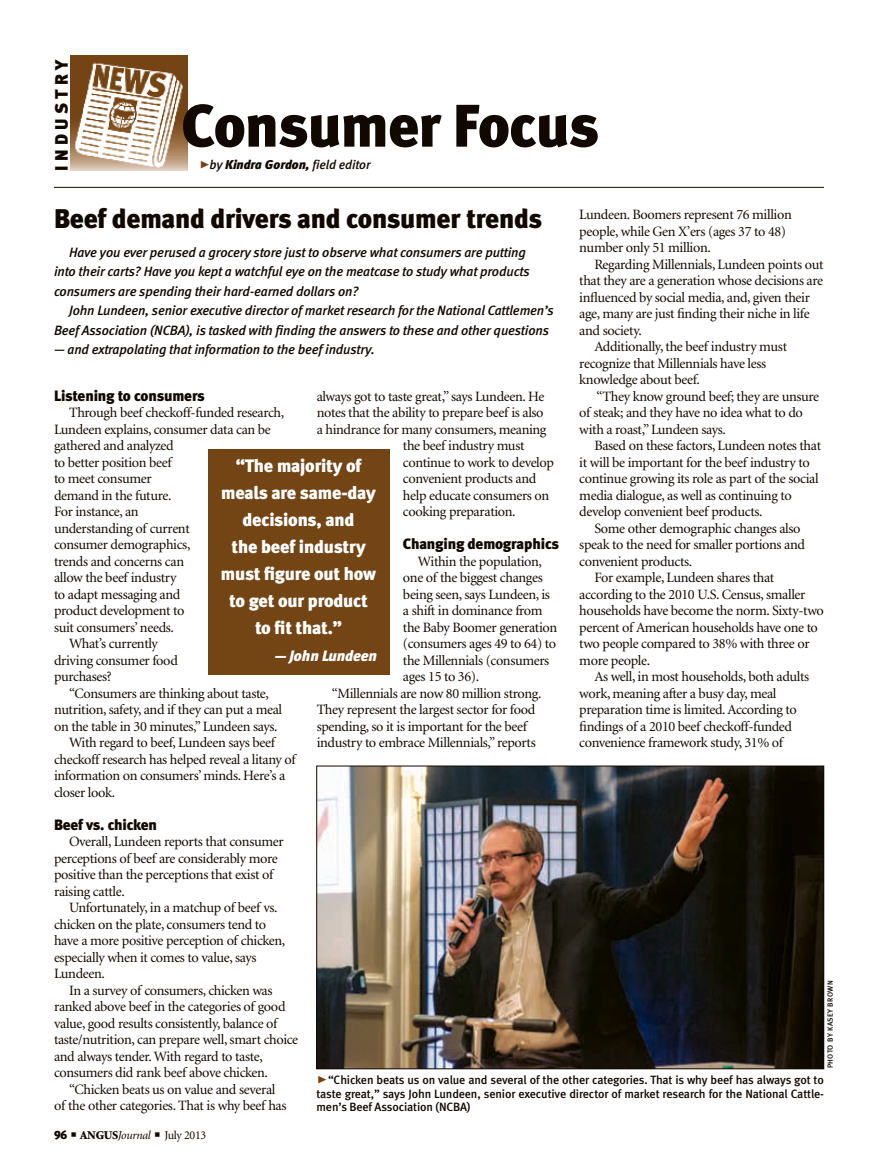
<style>
.page{position:relative;width:878px;height:1168px;background:#fff}
.page>*{position:absolute;margin:0;border:0;box-sizing:border-box;transform-origin:0 0}
.t1{font:60px "Meta Black LF";letter-spacing:-.015em;color:#110800}
.column_headline{font:27px "Meta Black LF";letter-spacing:-.01em;color:#110800}
.reverse_pull_quote{font:18px/27px "Meta Black LF";letter-spacing:-.01em;color:#fff;text-align:center}
.t2{font:18px "Meta Black LF";letter-spacing:.24em;color:#110800}
.subhead{font:15px "Meta Black LF";letter-spacing:-.01em;color:#110800}
.reverse_pull_quote-2{font:italic 15px "Meta Black LF";letter-spacing:-.01em;color:#fff}
.body_text{font:14.25px/16.5px "Minion";letter-spacing:-.025em;color:#110800}
.column_intro{font:italic 13.5px/19.5px "Meta Medium LF";letter-spacing:-.01em;color:#110800}
.t3{font:italic 12.75px "Meta Medium LF";letter-spacing:-.005em;color:#110800}
.cutlines{font:12px/13.5px "Meta Medium LF";letter-spacing:-.01em;color:#110800;text-align:justify}
.t4{font:12px "Minion";letter-spacing:-.025em;color:#110800}
.photo_credit{font:7.5px "Meta Medium LF";letter-spacing:.05em;color:#110800}
.s1{font-family:"Meta Black Caps Expert";font-style:normal;font-size:21px;color:#734414}
.s2{font-family:"Meta Black LF"}
.s3{font-family:"Meta Black Caps Expert";font-size:21px;color:#734414}
.s4{font-weight:900}
.s5{font-style:italic}
</style>
<div class="page">
<img style="left:70px;top:56px;width:117px;height:114px">
<hr style="left:54px;top:187px;width:770px;height:1px;background:#110800">
<img style="left:318px;top:768px;width:504px;height:299px">
<div style="left:316px;top:766px;width:508px;height:303px;border:1px solid #110800"></div>
<div style="left:207px;top:449px;width:182px;height:226px;background:#734414"></div>
<p class="t2" style="left:51px;top:171px;width:114px;rotate:-90deg">INDUSTRY</p>
<p class="t1" style="left:181px;top:90px;width:419px">Consumer Focus</p>
<p class="t3" style="left:199px;top:157px;width:173px"><span class="s1">@</span>by <span class="s2">Kindra Gordon,</span> field editor</p>
<p class="column_headline" style="left:54px;top:203px;width:490px">Beef demand drivers and consumer trends</p>
<p class="column_intro" style="left:54px;top:242px;width:477px;text-indent:15px">Have you ever perused a grocery store just to observe what consumers are putting into their carts? Have you kept a watchful eye on the meatcase to study what products consumers are spending their hard-earned dollars on?</p>
<p class="column_intro" style="left:54px;top:301px;width:501px;text-indent:15px">John Lundeen, senior executive director of market research for the National Cattlemen’s<br>Beef Association (NCBA), is tasked with finding the answers to these and other questions</p>
<p class="column_intro" style="left:54px;top:340px;width:322px">— and extrapolating that information to the beef industry.</p>
<p class="body_text" style="left:579px;top:207px;width:214px">Lundeen. Boomers represent 76 million people, while Gen X’ers (ages 37 to 48) number only 51 million.</p>
<p class="body_text" style="left:579px;top:256px;width:245px;text-indent:15px">Regarding Millennials, Lundeen points out that they are a generation whose decisions are influenced by social media, and, given their age, many are just finding their niche in life and society.</p>
<p class="body_text" style="left:579px;top:339px;width:209px;text-indent:15px">Additionally, the beef industry must recognize that Millennials have less knowledge about beef.</p>
<p class="body_text" style="left:579px;top:388px;width:241px;text-indent:17px">“They know ground beef; they are unsure of steak; and they have no idea what to do with a roast,” Lundeen says.</p>
<p class="body_text" style="left:579px;top:438px;width:243px;text-indent:15px">Based on these factors, Lundeen notes that it will be important for the beef industry to continue growing its role as part of the social media dialogue, as well as continuing to develop convenient beef products.</p>
<p class="body_text" style="left:579px;top:520px;width:227px;text-indent:15px">Some other demographic changes also speak to the need for smaller portions and convenient products.</p>
<p class="body_text" style="left:579px;top:570px;width:246px;text-indent:15px">For example, Lundeen shares that according to the 2010 U.S. Census, smaller households have become the norm. Sixty-two percent of American households have one to two people compared to 38% with three or more people.</p>
<p class="body_text" style="left:579px;top:669px;width:231px;text-indent:15px">As well, in most households, both adults work, meaning after a busy day, meal preparation time is limited. According to findings of a 2010 beef checkoff-funded convenience framework study, 31% of</p>
<p class="subhead" style="left:54px;top:386px;width:152px">Listening to consumers</p>
<p class="body_text" style="left:54px;top:405px;width:232px;text-indent:15px">Through beef checkoff-funded research,<br>Lundeen explains, consumer data can be gathered and analyzed<br>to better position beef<br>to meet consumer<br>demand in the future.<br>For instance, an<br>understanding of current<br>consumer demographics,<br>trends and concerns can<br>allow the beef industry<br>to adapt messaging and<br>product development to<br>suit consumers’ needs.</p>
<p class="body_text" style="left:54px;top:636px;width:125px;text-indent:15px">What’s currently driving consumer food purchases?</p>
<p class="body_text" style="left:54px;top:685px;width:230px;text-align:center">“Consumers are thinking about taste, nutrition, safety, and if they can put a meal on the table in 30 minutes,” Lundeen says.</p>
<p class="body_text" style="left:54px;top:735px;width:243px;text-indent:15px">With regard to beef, Lundeen says beef checkoff research has helped reveal a litany of information on consumers’ minds. Here’s a closer look.</p>
<p class="subhead" style="left:54px;top:815px;width:105px">Beef vs. chicken</p>
<p class="body_text" style="left:54px;top:834px;width:231px;text-indent:15px">Overall, Lundeen reports that consumer perceptions of beef are considerably more positive than the perceptions that exist of raising cattle.</p>
<p class="body_text" style="left:54px;top:900px;width:233px;text-indent:15px">Unfortunately, in a matchup of beef vs. chicken on the plate, consumers tend to have a more positive perception of chicken, especially when it comes to value, says Lundeen.</p>
<p class="body_text" style="left:54px;top:982px;width:246px;text-indent:15px">In a survey of consumers, chicken was ranked above beef in the categories of good value, good results consistently, balance of taste/nutrition, can prepare well, smart choice and always tender. With regard to taste, consumers did rank beef above chicken.</p>
<p class="body_text" style="left:54px;top:1081px;width:234px;text-align:center">“Chicken beats us on value and several<br>of the other categories. That is why beef has</p>
<p class="body_text" style="left:316px;top:388px;width:229px">always got to taste great,” says Lundeen. He</p>
<p class="body_text" style="left:316px;top:405px;width:228px">notes that the ability to prepare beef is also</p>
<p class="body_text" style="left:316px;top:421px;width:231px">a hindrance for many consumers, meaning</p>
<p class="body_text" style="left:403px;top:438px;width:123px">the beef industry must</p>
<p class="body_text" style="left:403px;top:454px;width:152px">continue to work to develop</p>
<p class="body_text" style="left:403px;top:471px;width:135px">convenient products and</p>
<p class="body_text" style="left:403px;top:487px;width:148px">help educate consumers on</p>
<p class="body_text" style="left:403px;top:504px;width:114px">cooking preparation.</p>
<p class="subhead" style="left:403px;top:535px;width:158px">Changing demographics</p>
<p class="body_text" style="left:403px;top:553px;width:156px;text-indent:15px">Within the population, one of the biggest changes being seen, says Lundeen, is a shift in dominance from the Baby Boomer generation (consumers ages 49 to 64) to the Millennials (consumers ages 15 to 36).</p>
<p class="body_text" style="left:316px;top:685px;width:226px;text-indent:15px">“Millennials are now 80 million strong.<br>They represent the largest sector for food spending, so it is important for the beef industry to embrace Millennials,” reports</p>
<p class="reverse_pull_quote" style="left:221px;top:452px;width:157px">“The majority of meals are same-day decisions, and<br>the beef industry must figure out how to get our product to fit that.”</p>
<p class="reverse_pull_quote-2" style="left:275px;top:647px;width:103px">— John Lundeen</p>
<p class="photo_credit" style="left:825px;top:1068px;width:89px;rotate:-90deg">PHOTO BY KASEY BROWN</p>
<p class="cutlines" style="left:316px;top:1073px;width:509px"><span class="s3">@</span>“Chicken beats us on value and several of the other categories. That is why beef has always got to taste great,” says John Lundeen, senior executive director of market research for the National Cattle&shy;men’s Beef Association (NCBA)</p>
<p class="t4" style="left:54px;top:1129px;width:154px"><span class="s2">96</span> ■ <span class="s4">ANGUS</span><span class="s5">Journal</span> ■ July 2013</p>
</div>
